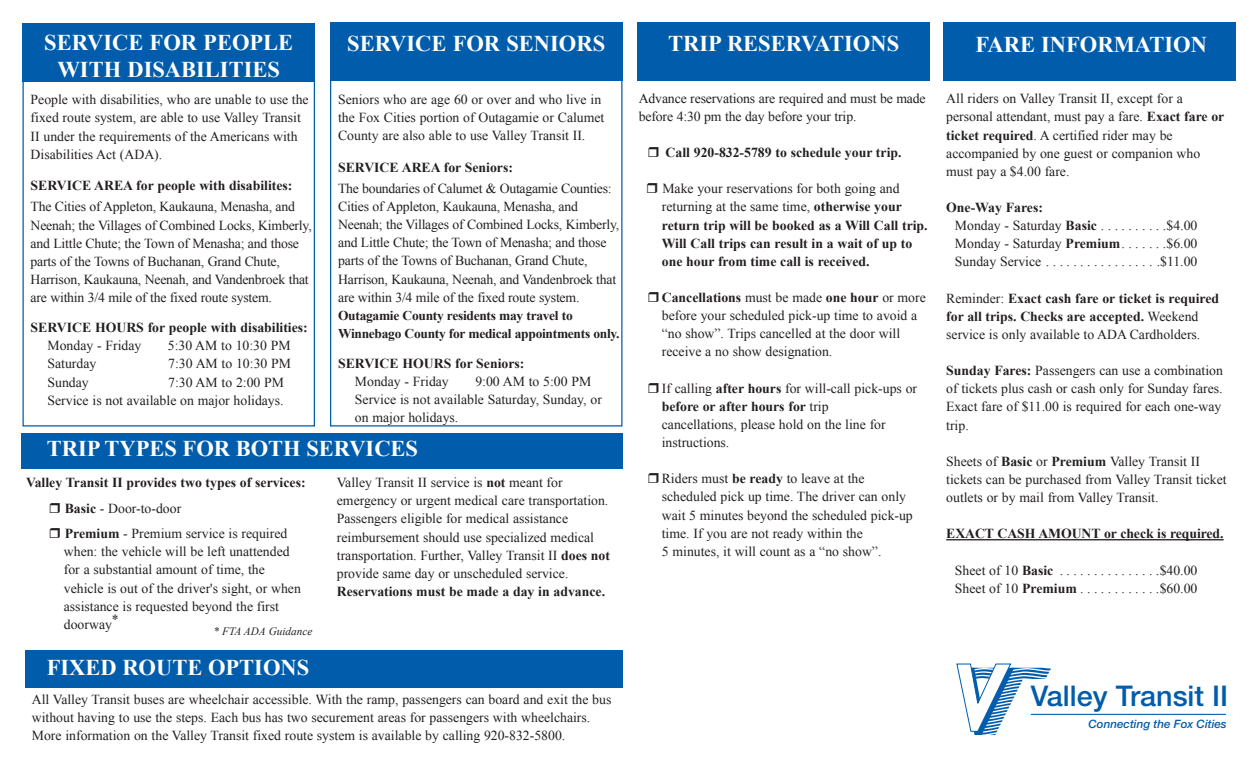
<style>
.page{position:relative;width:1260px;height:765px;background:#fff}
.page>*{position:absolute;margin:0;border:0;box-sizing:border-box;transform-origin:0 0}
.t1{font:500 28.5px "Helvetica Neue LT Std";color:#015dab}
.t2{font:700 22.5px/27px "Times New Roman";color:#fff;text-align:center}
.t3{font:13.75px/18.1px "Times New Roman";color:#231f20}
.t4{font:700 13.75px/18.1px "Times New Roman";color:#231f20}
.t5{font:700 13.5px/18.1px "Times New Roman";letter-spacing:-.02em;color:#231f20}
.t6{font:italic 500 11.5px "Helvetica Neue LT Std";color:#015dab}
.t7{font:italic 11.25px "Times New Roman";color:#231f20}
.s1{font-weight:700}
.s2{font-weight:400}
</style>
<div class="page">
<div style="left:330px;top:22px;width:292px;height:59px;background:#015dab"></div>
<div style="left:330px;top:33px;width:292px;height:394px;border:1px solid #015dab"></div>
<div style="left:638px;top:22px;width:292px;height:59px;background:#015dab"></div>
<div style="left:944px;top:22px;width:292px;height:59px;background:#015dab"></div>
<hr style="left:946px;top:539px;width:278px;height:1px;background:#231f20">
<svg style="left:957px;top:664px;width:94px;height:71px"></svg>
<hr style="left:1031px;top:714px;width:195px;height:1px;background:#015dab">
<div style="left:22px;top:24px;width:293px;height:58px;background:#015dab"></div>
<div style="left:22px;top:32px;width:293px;height:395px;border:1px solid #015dab"></div>
<div style="left:22px;top:433px;width:601px;height:36px;background:#015dab"></div>
<div style="left:25px;top:650px;width:597px;height:38px;background:#015dab"></div>
<p class="t2" style="left:44px;top:28px;width:251px">SERVICE FOR PEOPLE<br>WITH DISABILITIES</p>
<p class="t3" style="left:31px;top:90px;width:280px">People with disabilities, who are unable to use the fixed route system, are able to use Valley Transit II under the requirements of the Americans with Disabilities Act (ADA).</p>
<p class="t4" style="left:31px;top:176px;width:263px">SERVICE AREA for people with disabilites:</p>
<p class="t3" style="left:31px;top:198px;width:283px">The Cities of Appleton, Kaukauna, Menasha, and Neenah; the Villages of Combined Locks, Kimberly, and Little Chute; the Town of Menasha; and those parts of the Towns of Buchanan, Grand Chute, Harrison, Kaukauna, Neenah, and Vandenbroek that are within 3/4 mile of the fixed route system.</p>
<p class="t4" style="left:31px;top:318px;width:279px">SERVICE HOURS for people with disabilities:</p>
<p class="t3" style="left:47px;top:336px;width:95px">Monday - Friday</p>
<p class="t3" style="left:168px;top:336px;width:124px">5:30 AM to 10:30 PM</p>
<p class="t3" style="left:47px;top:355px;width:50px">Saturday</p>
<p class="t3" style="left:168px;top:355px;width:124px">7:30 AM to 10:30 PM</p>
<p class="t3" style="left:47px;top:373px;width:43px">Sunday</p>
<p class="t3" style="left:168px;top:373px;width:117px">7:30 AM to 2:00 PM</p>
<p class="t3" style="left:47px;top:391px;width:238px">Service is not available on major holidays.</p>
<p class="t2" style="left:347px;top:29px;width:259px">SERVICE FOR SENIORS</p>
<p class="t3" style="left:338px;top:90px;width:268px">Seniors who are age 60 or over and who live in the Fox Cities portion of Outagamie or Calumet<br>County are also able to use Valley Transit II.</p>
<p class="t4" style="left:338px;top:158px;width:176px">SERVICE AREA for Seniors:</p>
<p class="t3" style="left:338px;top:179px;width:283px">The boundaries of Calumet &amp; Outagamie Counties:<br>Cities of Appleton, Kaukauna, Menasha, and Neenah; the Villages of Combined Locks, Kimberly, and Little Chute; the Town of Menasha; and those parts of the Towns of Buchanan, Grand Chute, Harrison, Kaukauna, Neenah, and Vandenbroek that are within 3/4 mile of the fixed route system.</p>
<p class="t5" style="left:338px;top:306px;width:283px">Outagamie County residents may travel to<br>Winnebago County for medical appointments only.</p>
<p class="t4" style="left:338px;top:354px;width:188px">SERVICE HOURS for Seniors:</p>
<p class="t3" style="left:355px;top:372px;width:95px">Monday - Friday</p>
<p class="t3" style="left:475px;top:372px;width:117px">9:00 AM to 5:00 PM</p>
<p class="t3" style="left:355px;top:390px;width:248px">Service is not available Saturday, Sunday, or on major holidays.</p>
<p class="t2" style="left:47px;top:435px;width:373px">TRIP TYPES FOR BOTH SERVICES</p>
<p class="t4" style="left:26px;top:473px;width:281px">Valley Transit II provides two types of services:</p>
<p class="t3" style="left:65px;top:499px;width:118px"><span class="s1">Basic</span> - Door-to-door</p>
<p class="t3" style="left:65px;top:524px;width:224px"><span class="s1">Premium</span> - Premium service is required</p>
<p class="t3" style="left:64px;top:542px;width:227px">when: the vehicle will be left unattended</p>
<p class="t3" style="left:64px;top:561px;width:203px">for a substantial amount of time, the</p>
<p class="t3" style="left:64px;top:579px;width:239px">vehicle is out of the driver's sight, or when</p>
<p class="t3" style="left:64px;top:597px;width:217px">assistance is requested beyond the first</p>
<p class="t3" style="left:64px;top:615px;width:56px">doorway*</p>
<p class="t7" style="left:213px;top:623px;width:101px">* FTA ADA Guidance</p>
<p class="t2" style="left:47px;top:653px;width:264px">FIXED ROUTE OPTIONS</p>
<p class="t3" style="left:337px;top:473px;width:275px">Valley Transit II service is <span class="s1">not</span> meant for emergency or urgent medical care transportation.<br>Passengers eligible for medical assistance reimbursement should use specialized medical transportation. Further, Valley Transit II <span class="s1">does not </span>provide same day or unscheduled service.<br><span class="s1">Reservations must be made a day in advance.</span></p>
<p class="t3" style="left:32px;top:690px;width:581px">All Valley Transit buses are wheelchair accessible. With the ramp, passengers can board and exit the bus without having to use the steps. Each bus has two securement areas for passengers with wheelchairs.</p>
<p class="t3" style="left:32px;top:726px;width:535px">More information on the Valley Transit fixed route system is available by calling 920-832-5800.</p>
<p class="t2" style="left:668px;top:29px;width:232px">TRIP RESERVATIONS</p>
<p class="t3" style="left:639px;top:89px;width:289px">Advance reservations are required and must be made before 4:30 pm the day before your trip.</p>
<p class="t4" style="left:666px;top:143px;width:237px">Call 920-832-5789 to schedule your trip.</p>
<p class="t4" style="left:662px;top:179px;width:267px"><span class="s2">Make your reservations for both going and returning at the same time,</span> otherwise your return trip will be booked as a Will Call trip.<br>Will Call trips can result in a wait of up to</p>
<p class="t4" style="left:662px;top:252px;width:209px">one hour from time call is received.</p>
<p class="t3" style="left:662px;top:288px;width:266px"><span class="s1">Cancellations</span> must be made <span class="s1">one hour</span> or more before your scheduled pick-up time to avoid a “no show”. Trips cancelled at the door will receive a no show designation.</p>
<p class="t3" style="left:662px;top:379px;width:257px">If calling <span class="s1">after hours</span> for will-call pick-ups or <span class="s1">before or after hours for</span> trip<br>cancellations, please hold on the line for instructions.</p>
<p class="t3" style="left:662px;top:469px;width:253px">Riders must <span class="s1">be ready</span> to leave at the scheduled pick up time. The driver can only wait 5 minutes beyond the scheduled pick-up time. If you are not ready within the<br>5 minutes, it will count as a “no show”.</p>
<p class="t2" style="left:975px;top:30px;width:233px">FARE INFORMATION</p>
<p class="t3" style="left:946px;top:89px;width:238px">All riders on Valley Transit II, except for a</p>
<p class="t3" style="left:946px;top:108px;width:280px">personal attendant, must pay a fare. <span class="s1">Exact fare or ticket required</span>. A certified rider may be</p>
<p class="t3" style="left:946px;top:144px;width:256px">accompanied by one guest or companion who</p>
<p class="t3" style="left:946px;top:162px;width:125px">must pay a $4.00 fare.</p>
<p class="t4" style="left:946px;top:198px;width:98px">One-Way Fares:</p>
<p class="t3" style="left:955px;top:216px;width:147px">Monday - Saturday <span class="s1">Basic</span> ..........</p>
<p class="t3" style="left:1167px;top:216px;width:32px">$4.00</p>
<p class="t3" style="left:955px;top:234px;width:171px">Monday - Saturday <span class="s1">Premium</span> ......</p>
<p class="t3" style="left:1167px;top:234px;width:32px">$6.00</p>
<p class="t3" style="left:955px;top:253px;width:91px">Sunday Service .................</p>
<p class="t3" style="left:1157px;top:253px;width:42px">.$11.00</p>
<p class="t4" style="left:946px;top:289px;width:274px"><span class="s2">Reminder:</span> Exact cash fare or ticket is required for all trips. Checks are accepted. <span class="s2">Weekend service is only available to ADA Cardholders.</span></p>
<p class="t3" style="left:946px;top:361px;width:278px;text-align:justify"><span class="s1">Sunday Fares:</span> Passengers can use a combination of tickets plus cash or cash only for Sunday fares.<br>Exact fare of $11.00 is required for each one-way trip.</p>
<p class="t3" style="left:946px;top:452px;width:255px">Sheets of <span class="s1">Basic</span> or <span class="s1">Premium</span> Valley Transit II</p>
<p class="t3" style="left:946px;top:470px;width:282px">tickets can be purchased from Valley Transit ticket outlets or by mail from Valley Transit.</p>
<p class="t4" style="left:946px;top:524px;width:279px">EXACT CASH AMOUNT or check is required.</p>
<p class="t3" style="left:955px;top:561px;width:103px">Sheet of 10 <span class="s1">Basic</span> ...............</p>
<p class="t3" style="left:1160px;top:561px;width:39px">$40.00</p>
<p class="t3" style="left:955px;top:579px;width:127px">Sheet of 10 <span class="s1">Premium</span> ............</p>
<p class="t3" style="left:1160px;top:579px;width:39px">$60.00</p>
<p class="t1" style="left:1031px;top:679px;width:199px">Valley Transit II</p>
<p class="t6" style="left:1089px;top:717px;width:140px">Connecting the Fox Cities</p>
</div>
